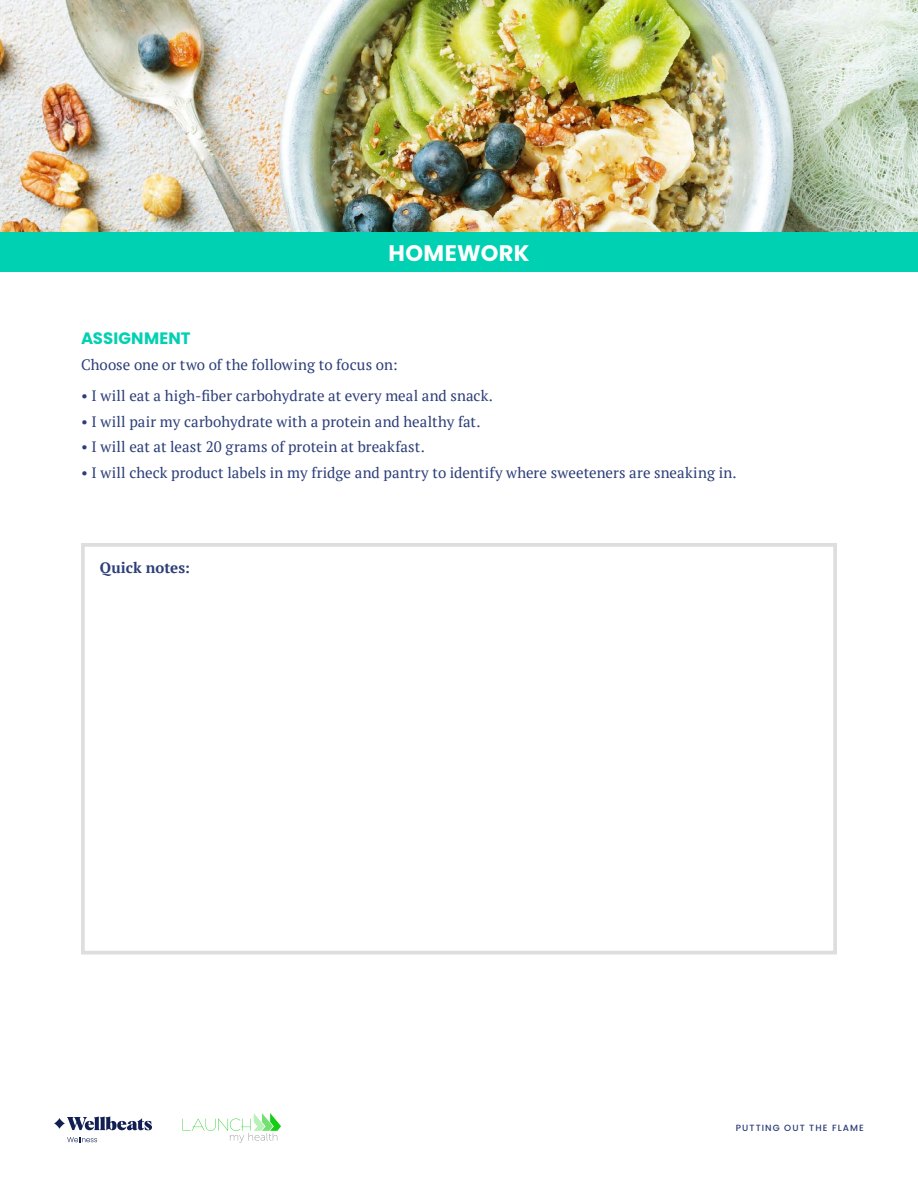
<style>
.page{position:relative;width:918px;height:1194px;background:#fff}
.page>*{position:absolute;margin:0;border:0;box-sizing:border-box;transform-origin:0 0}
.t1{font:700 22.5px "Poppins";letter-spacing:.02em;color:#fff}
.t2{font:700 16.5px "Poppins";letter-spacing:.015em;color:#00d1b2}
.t3{font:15px "PT Serif";letter-spacing:.005em;color:#2c3e78}
.t4{font:700 15px "PT Serif";color:#2c3e78}
.t5{font:500 9px "Poppins";letter-spacing:.12em;color:#2c3e78}
</style>
<div class="page">
<svg style="left:54px;top:1118px;width:11px;height:11px"></svg>
<svg style="left:67px;top:1117px;width:85px;height:13px"></svg>
<svg style="left:67px;top:1137px;width:30px;height:5px"></svg>
<svg style="left:183px;top:1114px;width:98px;height:28px"></svg>
<img style="left:0;top:0;width:918px;height:232px">
<div style="left:0;top:232px;width:918px;height:40px;background:#00d1b2"></div>
<div style="left:81px;top:543px;width:756px;height:412px;border:4px solid #dedede"></div>
<h1 class="t1" style="left:388px;top:240px;width:143px">HOMEWORK</h1>
<p class="t2" style="left:81px;top:329px;width:111px">ASSIGNMENT</p>
<p class="t3" style="left:81px;top:355px;width:318px">Choose one or two of the following to focus on:</p>
<p class="t3" style="left:81px;top:386px;width:413px">• I will eat a high-fiber carbohydrate at every meal and snack.</p>
<p class="t3" style="left:81px;top:412px;width:401px">• I will pair my carbohydrate with a protein and healthy fat.</p>
<p class="t3" style="left:81px;top:437px;width:345px">• I will eat at least 20 grams of protein at breakfast.</p>
<p class="t3" style="left:81px;top:463px;width:657px">• I will check product labels in my fridge and pantry to identify where sweeteners are sneaking in.</p>
<p class="t4" style="left:100px;top:558px;width:92px">Quick notes:</p>
<p class="t5" style="left:736px;top:1123px;width:130px">PUTTING OUT THE FLAME</p>
</div>
